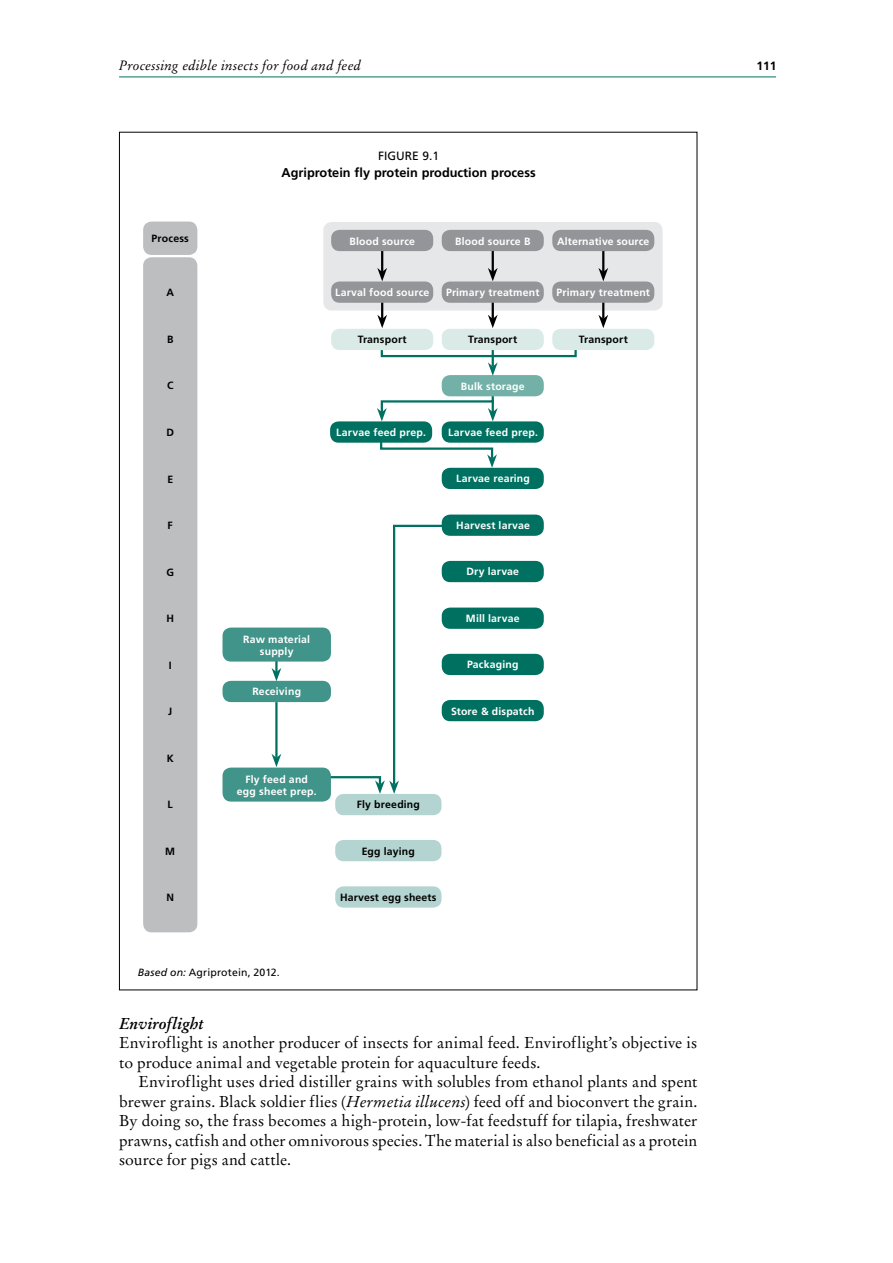
<style>
.page{position:relative;width:893px;height:1263px;background:#fff}
.page>*{position:absolute;margin:0;border:0;box-sizing:border-box;transform-origin:0 0}
.t1{font:15.75px/19.5px "Stempel Garamond LT Std";letter-spacing:.005em;color:#000}
.t2{font:italic 700 15.75px "Stempel Garamond LT Std";color:#000}
.t3{font:italic 13.5px "Stempel Garamond LT Std";letter-spacing:.01em;color:#000}
.t4{font:700 12.75px "Frutiger LT Std";color:#000}
.t5{font:12px "Frutiger LT Std";color:#000}
.t6{font:700 12px "Frutiger LT Std";color:#000}
.t7{font:700 10.5px/12px "Frutiger LT Std";letter-spacing:.015em;color:#fff;text-align:center}
.t8{font:700 10.5px "Frutiger LT Std";letter-spacing:.02em;color:#000}
.t9{font:10.5px "Frutiger LT Std";letter-spacing:.01em;color:#000}
.s1{font-style:italic}
</style>
<div class="page">
<hr style="left:119px;top:77px;width:657px;height:1px;background:#007161">
<div style="left:323px;top:222px;width:340px;height:88px;background:#e6e7e8;border-radius:9px"></div>
<div style="left:143px;top:257px;width:54px;height:675px;background:#bcbec0;border-radius:9px"></div>
<div style="left:143px;top:222px;width:54px;height:33px;background:#bcbec0;border-radius:9px"></div>
<hr style="left:492px;top:243px;width:2px;height:29px;background:#000">
<svg style="left:488px;top:268px;width:10px;height:13px"></svg>
<div style="left:442px;top:230px;width:102px;height:21px;background:#939598;border-radius:9px"></div>
<hr style="left:492px;top:290px;width:2px;height:29px;background:#000">
<svg style="left:488px;top:315px;width:10px;height:13px"></svg>
<div style="left:442px;top:281px;width:102px;height:22px;background:#939598;border-radius:9px"></div>
<hr style="left:492px;top:383px;width:2px;height:29px;background:#007161">
<div style="left:442px;top:375px;width:102px;height:21px;background:#73b1a8;border-radius:9px"></div>
<hr style="left:602px;top:243px;width:2px;height:29px;background:#000">
<svg style="left:598px;top:268px;width:10px;height:13px"></svg>
<div style="left:552px;top:230px;width:102px;height:21px;background:#939598;border-radius:9px"></div>
<hr style="left:602px;top:290px;width:2px;height:29px;background:#000">
<svg style="left:598px;top:315px;width:10px;height:13px"></svg>
<div style="left:552px;top:281px;width:102px;height:22px;background:#939598;border-radius:9px"></div>
<hr style="left:381px;top:243px;width:2px;height:29px;background:#000">
<svg style="left:377px;top:268px;width:10px;height:13px"></svg>
<div style="left:331px;top:230px;width:102px;height:21px;background:#939598;border-radius:9px"></div>
<hr style="left:381px;top:290px;width:2px;height:29px;background:#000">
<svg style="left:377px;top:315px;width:10px;height:13px"></svg>
<div style="left:331px;top:281px;width:102px;height:22px;background:#939598;border-radius:9px"></div>
<div style="left:442px;top:329px;width:102px;height:21px;background:#d9eae7;border-radius:9px"></div>
<div style="left:331px;top:329px;width:102px;height:21px;background:#d9eae7;border-radius:9px"></div>
<svg style="left:380px;top:347px;width:197px;height:29px"></svg>
<svg style="left:377px;top:398px;width:121px;height:23px"></svg>
<svg style="left:380px;top:439px;width:117px;height:29px"></svg>
<div style="left:442px;top:608px;width:102px;height:21px;background:#007161;border-radius:9px"></div>
<div style="left:442px;top:561px;width:102px;height:21px;background:#007161;border-radius:9px"></div>
<div style="left:442px;top:654px;width:102px;height:21px;background:#007161;border-radius:9px"></div>
<div style="left:442px;top:700px;width:102px;height:21px;background:#007161;border-radius:9px"></div>
<hr style="left:275px;top:643px;width:3px;height:29px;background:#007161">
<svg style="left:272px;top:668px;width:9px;height:13px"></svg>
<div style="left:223px;top:627px;width:108px;height:35px;background:#409489;border-radius:9px"></div>
<hr style="left:275px;top:702px;width:3px;height:56px;background:#007161">
<svg style="left:272px;top:754px;width:9px;height:13px"></svg>
<div style="left:223px;top:681px;width:108px;height:21px;background:#409489;border-radius:9px"></div>
<div style="left:335px;top:886px;width:106px;height:22px;background:#b3d4d0;border-radius:9px"></div>
<svg style="left:324px;top:524px;width:138px;height:270px"></svg>
<div style="left:223px;top:767px;width:108px;height:34px;background:#409489;border-radius:9px"></div>
<div style="left:552px;top:329px;width:102px;height:21px;background:#d9eae7;border-radius:9px"></div>
<div style="left:335px;top:794px;width:106px;height:21px;background:#b3d4d0;border-radius:9px"></div>
<div style="left:335px;top:840px;width:106px;height:21px;background:#b3d4d0;border-radius:9px"></div>
<div style="left:442px;top:421px;width:102px;height:22px;background:#007161;border-radius:9px"></div>
<div style="left:442px;top:468px;width:102px;height:21px;background:#007161;border-radius:9px"></div>
<div style="left:442px;top:515px;width:102px;height:21px;background:#007161;border-radius:9px"></div>
<div style="left:330px;top:421px;width:102px;height:22px;background:#007161;border-radius:9px"></div>
<p class="t3" style="left:119px;top:57px;width:244px">Processing edible insects for food and feed</p>
<p class="t6" style="left:757px;top:59px;width:22px">111</p>
<p class="t5" style="left:378px;top:149px;width:14px">Figure</p>
<p class="t5" style="left:422px;top:149px;width:18px">9.1</p>
<p class="t4" style="left:282px;top:165px;width:256px">Agriprotein fly protein production process</p>
<p class="t8" style="left:152px;top:232px;width:39px">Process</p>
<p class="t7" style="left:455px;top:235px;width:77px">Blood source B</p>
<p class="t7" style="left:349px;top:235px;width:67px">Blood source</p>
<p class="t8" style="left:166px;top:287px;width:9px">A</p>
<p class="t8" style="left:167px;top:333px;width:8px">B</p>
<p class="t8" style="left:167px;top:380px;width:7px">C</p>
<p class="t8" style="left:166px;top:426px;width:8px">D</p>
<p class="t8" style="left:167px;top:473px;width:6px">E</p>
<p class="t8" style="left:168px;top:519px;width:7px">F</p>
<p class="t8" style="left:166px;top:566px;width:8px">G</p>
<p class="t8" style="left:166px;top:612px;width:7px">H</p>
<p class="t8" style="left:169px;top:659px;width:4px">I</p>
<p class="t8" style="left:168px;top:705px;width:6px">J</p>
<p class="t8" style="left:167px;top:752px;width:9px">K</p>
<p class="t8" style="left:168px;top:798px;width:7px">L</p>
<p class="t8" style="left:165px;top:845px;width:11px">M</p>
<p class="t8" style="left:166px;top:891px;width:8px">N</p>
<p class="t7" style="left:243px;top:633px;width:69px">Raw material supply</p>
<p class="t7" style="left:252px;top:686px;width:50px">Receiving</p>
<p class="t7" style="left:335px;top:286px;width:96px">Larval food source</p>
<p class="t8" style="left:358px;top:333px;width:50px">Transport</p>
<p class="t8" style="left:468px;top:333px;width:50px">Transport</p>
<p class="t7" style="left:446px;top:286px;width:95px">Primary treatment</p>
<p class="t7" style="left:336px;top:426px;width:91px">Larvae feed prep.</p>
<p class="t7" style="left:461px;top:380px;width:65px">Bulk storage</p>
<p class="t7" style="left:448px;top:426px;width:91px">Larvae feed prep.</p>
<p class="t7" style="left:456px;top:473px;width:75px">Larvae rearing</p>
<p class="t7" style="left:456px;top:519px;width:75px">H arvest larvae</p>
<p class="t7" style="left:466px;top:566px;width:54px">Dry larvae</p>
<p class="t7" style="left:466px;top:612px;width:55px">Mill larvae</p>
<p class="t7" style="left:467px;top:659px;width:53px">Packaging</p>
<p class="t7" style="left:451px;top:705px;width:85px">Store &amp; dispatch</p>
<p class="t7" style="left:237px;top:773px;width:81px">Fly feed and egg sheet prep.</p>
<p class="t8" style="left:357px;top:798px;width:65px">Fly breeding</p>
<p class="t8" style="left:362px;top:845px;width:55px">Egg laying</p>
<p class="t8" style="left:340px;top:891px;width:98px">H arvest egg sheets</p>
<p class="t7" style="left:557px;top:235px;width:94px">Alternative source</p>
<p class="t7" style="left:557px;top:286px;width:95px">Primary treatment</p>
<p class="t8" style="left:579px;top:333px;width:50px">Transport</p>
<p class="t9" style="left:138px;top:966px;width:144px"><span class="s1">Based on:</span> Agriprotein, 2012.</p>
<p class="t2" style="left:119px;top:1014px;width:86px">Enviroflight</p>
<p class="t1" style="left:119px;top:1033px;width:580px">Enviroflight is another producer of insects for animal feed. Enviroflight’s objective is to produce animal and vegetable protein for aquaculture feeds.</p>
<p class="t1" style="left:119px;top:1072px;width:580px;text-align:justify;text-indent:19px">Enviroflight uses dried distiller grains with solubles from ethanol plants and spent brewer grains. Black soldier flies (<span class="s1">Hermetia illucens</span>) feed off and bioconvert the grain.<br>By doing so, the frass becomes a high-protein, low-fat feedstuff for tilapia, freshwater prawns, catfish and other omnivorous species. The material is also beneficial as a protein source for pigs and cattle.</p>
</div>
